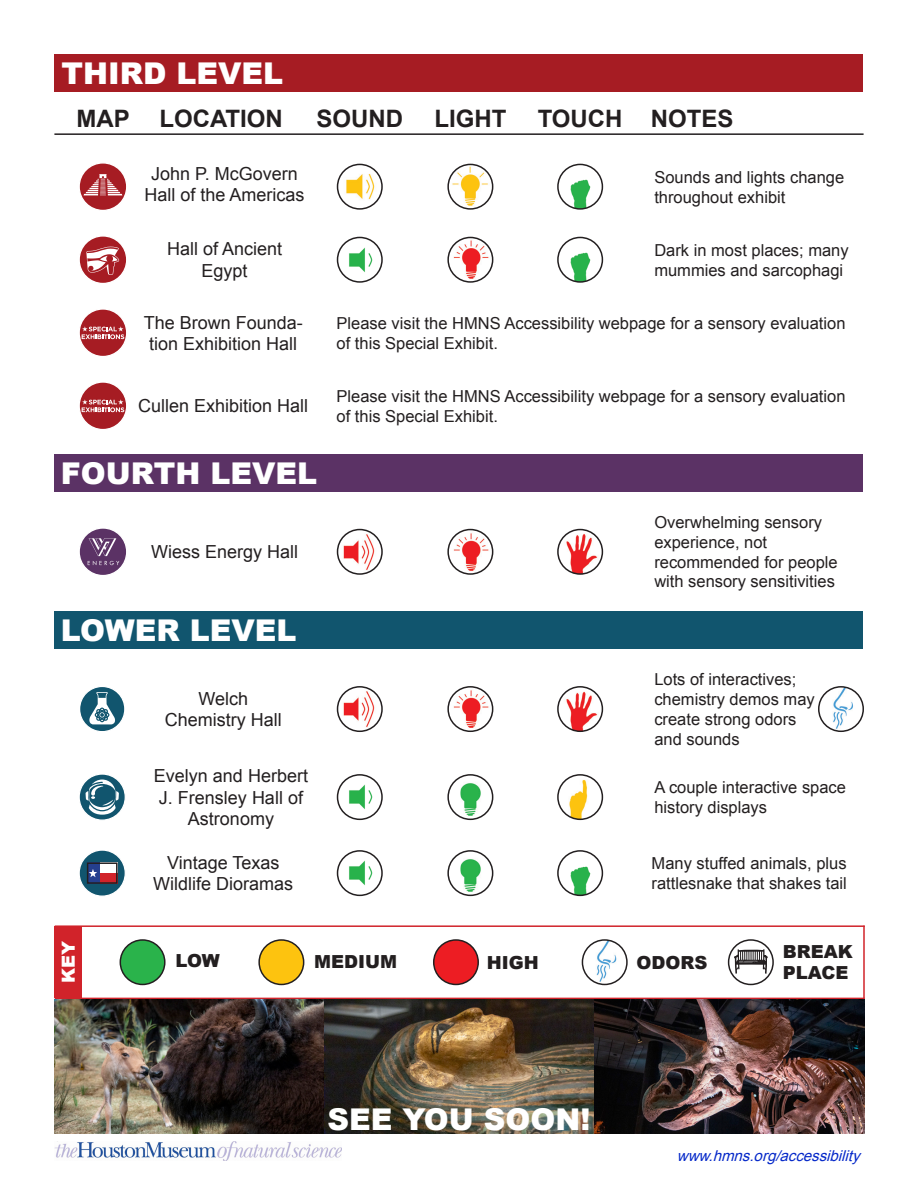
<style>
.page{position:relative;width:918px;height:1188px;background:#fff}
.page>*{position:absolute;margin:0;border:0;box-sizing:border-box;transform-origin:0 0}
.t1{font:900 30px "Arial";color:#fff}
.t2{font:700 24px "Arial";color:#231f20}
.t3{font:18px/21.6px "Arial";color:#231f20;text-align:center}
.t4{font:900 18px/21.6px "Arial";color:#231f20}
.t5{font:900 18px "Arial";color:#fff}
.t6{font:16.5px/19.8px "Arial";color:#231f20}
.t7{font:italic 15px "Arial";color:#0629c9}
</style>
<div class="page">
<img style="left:55px;top:1141px;width:286px;height:20px">
<div style="left:55px;top:55px;width:808px;height:37px;background:#a61c23"></div>
<hr style="left:54px;top:133px;width:810px;height:2px;background:#231f20">
<div style="left:79px;top:163px;width:48px;height:47px;background:#a61c23;border-radius:50%"></div>
<div style="left:79px;top:162px;width:48px;height:49px;border:1px solid #fff;border-radius:50%"></div>
<svg style="left:84px;top:174px;width:38px;height:22px"></svg>
<img style="left:568px;top:179px;width:24px;height:30px">
<div style="left:557px;top:164px;width:46px;height:46px;border:2px solid #231f20;border-radius:50%"></div>
<img style="left:342px;top:169px;width:36px;height:39px">
<div style="left:337px;top:164px;width:46px;height:46px;border:2px solid #231f20;border-radius:50%"></div>
<img style="left:448px;top:164px;width:44px;height:45px">
<div style="left:447px;top:164px;width:46px;height:46px;border:2px solid #231f20;border-radius:50%"></div>
<div style="left:79px;top:236px;width:48px;height:47px;background:#a61c23;border-radius:50%"></div>
<div style="left:79px;top:235px;width:48px;height:49px;border:1px solid #fff;border-radius:50%"></div>
<svg style="left:86px;top:247px;width:33px;height:28px"></svg>
<img style="left:568px;top:252px;width:24px;height:30px">
<div style="left:557px;top:237px;width:46px;height:46px;border:2px solid #231f20;border-radius:50%"></div>
<img style="left:450px;top:237px;width:41px;height:45px">
<div style="left:447px;top:237px;width:46px;height:46px;border:2px solid #231f20;border-radius:50%"></div>
<img style="left:344px;top:243px;width:32px;height:34px">
<div style="left:337px;top:237px;width:46px;height:46px;border:2px solid #231f20;border-radius:50%"></div>
<div style="left:79px;top:309px;width:48px;height:48px;background:#a61c23;border-radius:50%"></div>
<div style="left:79px;top:308px;width:48px;height:49px;border:1px solid #fff;border-radius:50%"></div>
<svg style="left:82px;top:326px;width:42px;height:13px"></svg>
<div style="left:79px;top:382px;width:48px;height:48px;background:#a61c23;border-radius:50%"></div>
<div style="left:79px;top:381px;width:48px;height:49px;border:1px solid #fff;border-radius:50%"></div>
<svg style="left:82px;top:399px;width:42px;height:13px"></svg>
<div style="left:54px;top:454px;width:808px;height:38px;background:#5b3265"></div>
<img style="left:561px;top:530px;width:38px;height:44px">
<div style="left:557px;top:529px;width:46px;height:46px;border:2px solid #231f20;border-radius:50%"></div>
<img style="left:338px;top:533px;width:43px;height:41px">
<div style="left:337px;top:529px;width:46px;height:46px;border:2px solid #231f20;border-radius:50%"></div>
<img style="left:450px;top:530px;width:41px;height:44px">
<div style="left:447px;top:529px;width:46px;height:46px;border:2px solid #231f20;border-radius:50%"></div>
<div style="left:79px;top:528px;width:48px;height:48px;background:#5b3265;border-radius:50%"></div>
<div style="left:79px;top:527px;width:48px;height:49px;border:1px solid #fff;border-radius:50%"></div>
<svg style="left:88px;top:538px;width:31px;height:27px"></svg>
<div style="left:54px;top:612px;width:808px;height:37px;background:#11556e"></div>
<img style="left:338px;top:691px;width:43px;height:40px">
<div style="left:337px;top:686px;width:46px;height:46px;border:2px solid #231f20;border-radius:50%"></div>
<img style="left:450px;top:687px;width:41px;height:44px">
<div style="left:447px;top:686px;width:46px;height:46px;border:2px solid #231f20;border-radius:50%"></div>
<img style="left:561px;top:687px;width:38px;height:44px">
<div style="left:557px;top:686px;width:46px;height:46px;border:2px solid #231f20;border-radius:50%"></div>
<img style="left:821px;top:687px;width:40px;height:44px">
<div style="left:818px;top:686px;width:46px;height:46px;border:2px solid #231f20;border-radius:50%"></div>
<svg style="left:80px;top:687px;width:45px;height:44px"></svg>
<img style="left:460px;top:775px;width:25px;height:44px">
<div style="left:447px;top:774px;width:46px;height:46px;border:2px solid #231f20;border-radius:50%"></div>
<img style="left:344px;top:781px;width:32px;height:34px">
<div style="left:337px;top:774px;width:46px;height:46px;border:2px solid #231f20;border-radius:50%"></div>
<img style="left:568px;top:779px;width:24px;height:40px">
<div style="left:557px;top:774px;width:46px;height:46px;border:2px solid #231f20;border-radius:50%"></div>
<svg style="left:79px;top:773px;width:47px;height:48px"></svg>
<svg style="left:86px;top:780px;width:33px;height:35px"></svg>
<img style="left:344px;top:857px;width:32px;height:34px">
<div style="left:337px;top:850px;width:46px;height:46px;border:2px solid #231f20;border-radius:50%"></div>
<img style="left:460px;top:851px;width:25px;height:44px">
<div style="left:447px;top:850px;width:46px;height:46px;border:2px solid #231f20;border-radius:50%"></div>
<img style="left:568px;top:866px;width:24px;height:29px">
<div style="left:557px;top:850px;width:46px;height:46px;border:2px solid #231f20;border-radius:50%"></div>
<svg style="left:79px;top:849px;width:47px;height:48px"></svg>
<div style="left:99px;top:873px;width:19px;height:11px;background:#d1232a"></div>
<div style="left:99px;top:862px;width:18px;height:11px;background:#fff"></div>
<div style="left:87px;top:863px;width:12px;height:21px;background:#253f8e"></div>
<svg style="left:90px;top:869px;width:7px;height:8px"></svg>
<div style="left:87px;top:862px;width:31px;height:22px;border:2px solid #231f20"></div>
<div style="left:55px;top:926px;width:27px;height:72px;background:#d1232a"></div>
<div style="left:120px;top:940px;width:45px;height:44px;background:#2ab34b;border-radius:50%"></div>
<div style="left:120px;top:939px;width:46px;height:46px;border:2px solid #231f20;border-radius:50%"></div>
<div style="left:259px;top:940px;width:45px;height:44px;background:#fdc30f;border-radius:50%"></div>
<div style="left:258px;top:939px;width:46px;height:46px;border:2px solid #231f20;border-radius:50%"></div>
<div style="left:434px;top:940px;width:44px;height:44px;background:#ed1d23;border-radius:50%"></div>
<div style="left:433px;top:939px;width:46px;height:46px;border:2px solid #231f20;border-radius:50%"></div>
<img style="left:585px;top:940px;width:40px;height:44px">
<div style="left:582px;top:939px;width:46px;height:46px;border:2px solid #231f20;border-radius:50%"></div>
<svg style="left:732px;top:948px;width:41px;height:29px"></svg>
<div style="left:728px;top:939px;width:46px;height:46px;border:2px solid #231f20;border-radius:50%"></div>
<hr style="left:55px;top:925px;width:810px;height:2px;background:#d1232a">
<hr style="left:55px;top:998px;width:810px;height:1px;background:#d1232a">
<hr style="left:863px;top:926px;width:2px;height:73px;background:#d1232a">
<img style="left:54px;top:999px;width:811px;height:135px">
<p class="t1" style="left:62px;top:52px;width:223px">THIRD LEVEL</p>
<p class="t2" style="left:77px;top:103px;width:55px">MAP</p>
<p class="t2" style="left:159px;top:103px;width:125px">LOCATION</p>
<p class="t2" style="left:316px;top:103px;width:88px">SOUND</p>
<p class="t2" style="left:434px;top:103px;width:73px">LIGHT</p>
<p class="t2" style="left:538px;top:103px;width:86px">TOUCH</p>
<p class="t2" style="left:651px;top:103px;width:84px">NOTES</p>
<p class="t3" style="left:145px;top:163px;width:162px">John P. McGovern<br>Hall of the Americas</p>
<p class="t6" style="left:654px;top:167px;width:191px">Sounds and lights change throughout exhibit</p>
<p class="t3" style="left:167px;top:239px;width:117px">Hall of Ancient<br>Egypt</p>
<p class="t6" style="left:654px;top:240px;width:196px">Dark in most places; many mummies and sarcophagi</p>
<p class="t3" style="left:144px;top:312px;width:161px">The Brown Founda&shy;tion Exhibition Hall</p>
<p class="t6" style="left:337px;top:313px;width:510px">Please visit the HMNS Accessibility webpage for a sensory evaluation</p>
<p class="t6" style="left:337px;top:333px;width:163px">of this Special Exhibit.</p>
<p class="t3" style="left:138px;top:395px;width:172px">Cullen Exhibition Hall</p>
<p class="t1" style="left:61px;top:451px;width:258px">FOURTH LEVEL</p>
<p class="t3" style="left:151px;top:541px;width:149px">Wiess Energy Hall</p>
<p class="t1" style="left:61px;top:609px;width:237px">LOWER LEVEL</p>
<p class="t3" style="left:165px;top:688px;width:118px">Welch<br>Chemistry Hall</p>
<p class="t3" style="left:154px;top:765px;width:156px">Evelyn and Herbert<br>J. Frensley Hall of<br>Astronomy</p>
<p class="t6" style="left:337px;top:386px;width:510px">Please visit the HMNS Accessibility webpage for a sensory evaluation</p>
<p class="t6" style="left:337px;top:406px;width:163px">of this Special Exhibit.</p>
<p class="t6" style="left:654px;top:513px;width:185px">Overwhelming sensory experience, not recommended for people with sensory sensitivities</p>
<p class="t6" style="left:654px;top:670px;width:162px">Lots of interactives; chemistry demos may create strong odors and sounds</p>
<p class="t6" style="left:654px;top:778px;width:193px">A couple interactive space history displays</p>
<p class="t5" style="left:55px;top:983px;width:44px;rotate:-90deg">KEY</p>
<p class="t3" style="left:153px;top:852px;width:142px">Vintage Texas<br>Wildlife Dioramas</p>
<p class="t6" style="left:652px;top:854px;width:197px">Many stuffed animals, plus rattlesnake that shakes tail</p>
<p class="t4" style="left:175px;top:949px;width:46px">LOW</p>
<p class="t4" style="left:314px;top:950px;width:84px">MEDIUM</p>
<p class="t4" style="left:487px;top:951px;width:53px">HIGH</p>
<p class="t4" style="left:637px;top:951px;width:72px">ODORS</p>
<p class="t4" style="left:783px;top:940px;width:72px">BREAK<br>PLACE</p>
<p class="t1" style="left:327px;top:1097px;width:265px">SEE YOU SOON!</p>
<p class="t7" style="left:677px;top:1146px;width:189px">www.hmns.org/accessibility</p>
</div>
